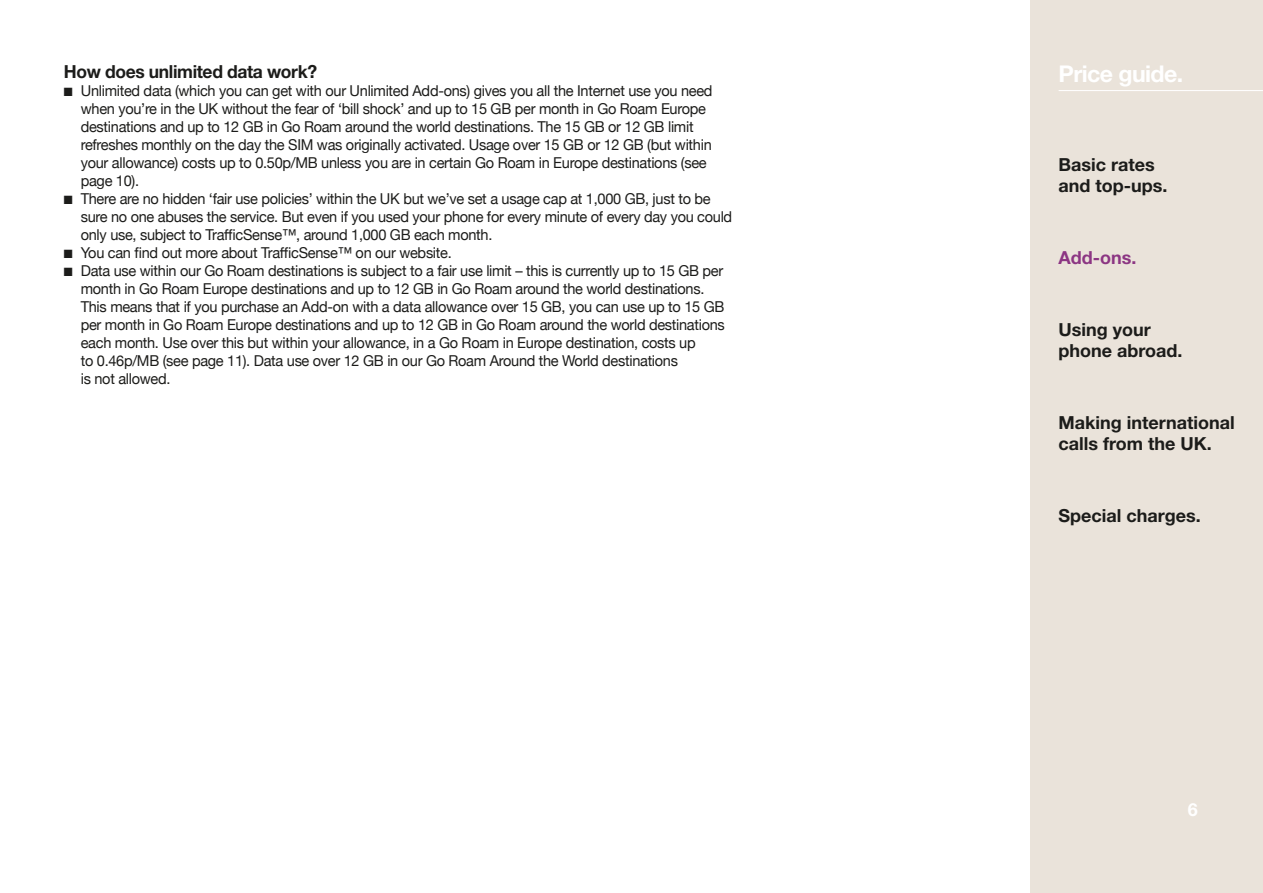
<style>
.page{position:relative;width:1263px;height:893px;background:#fff}
.page>*{position:absolute;margin:0;border:0;box-sizing:border-box;transform-origin:0 0}
.t1{font:700 23.1px "Helvetica Neue LT";letter-spacing:-.025em;color:#fff}
.t2{font:700 18px/21px "Helvetica Neue LT";color:#1c1c1a}
.t3{font:700 18px "Helvetica Neue LT";letter-spacing:-.02em;color:#1c1c1a}
.t4{font:700 18px "Helvetica Neue LT";color:#8c3683}
.t5{font:700 18px "Helvetica Neue LT";color:#fff}
.t6{font:15px/18px "Helvetica Neue";letter-spacing:-.02em;color:#1c1c1a}
</style>
<div class="page">
<div style="left:1031px;top:0;width:232px;height:893px;background:#eae3da"></div>
<hr style="left:1058px;top:90px;width:205px;height:1px;background:#fff">
<p class="t3" style="left:64px;top:61px;width:255px">How does unlimited data work?</p>
<h1 class="t1" style="left:1058px;top:59px;width:126px">Price guide.</h1>
<p class="t6" style="left:81px;top:83px;width:633px;text-indent:-17px">■ Unlimited data (which you can get with our Unlimited Add-ons) gives you all the Internet use you need when you’re in the UK without the fear of ‘bill shock’ and up to 15 GB per month in Go Roam Europe destinations and up to 12 GB in Go Roam around the world destinations. The 15 GB or 12 GB limit refreshes monthly on the day the SIM was originally activated. Usage over 15 GB or 12 GB (but within your allowance) costs up to 0.50p/MB unless you are in certain Go Roam in Europe destinations (see page 10).</p>
<p class="t6" style="left:81px;top:191px;width:653px;text-indent:-17px">■ There are no hidden ‘fair use policies’ within the UK but we’ve set a usage cap at 1,000 GB, just to be sure no one abuses the service. But even if you used your phone for every minute of every day you could only use, subject to TrafficSense™, around 1,000 GB each month.</p>
<p class="t6" style="left:64px;top:245px;width:389px">■ You can find out more about TrafficSense™ on our website.</p>
<p class="t6" style="left:81px;top:263px;width:645px;text-indent:-17px">■ Data use within our Go Roam destinations is subject to a fair use limit – this is currently up to 15 GB per month in Go Roam Europe destinations and up to 12 GB in Go Roam around the world destinations.<br>This means that if you purchase an Add-on with a data allowance over 15 GB, you can use up to 15 GB per month in Go Roam Europe destinations and up to 12 GB in Go Roam around the world destinations each month. Use over this but within your allowance, in a Go Roam in Europe destination, costs up<br>to 0.46p/MB (see page 11). Data use over 12 GB in our Go Roam Around the World destinations<br>is not allowed.</p>
<p class="t2" style="left:1058px;top:153px;width:111px">Basic rates and top-ups.</p>
<p class="t4" style="left:1058px;top:246px;width:79px">Add-ons.</p>
<p class="t2" style="left:1058px;top:319px;width:126px">Using your phone abroad.</p>
<p class="t2" style="left:1058px;top:412px;width:178px">Making international calls from the UK.</p>
<p class="t2" style="left:1058px;top:505px;width:144px">Special charges.</p>
<p class="t5" style="left:1188px;top:799px;width:12px">6</p>
</div>
